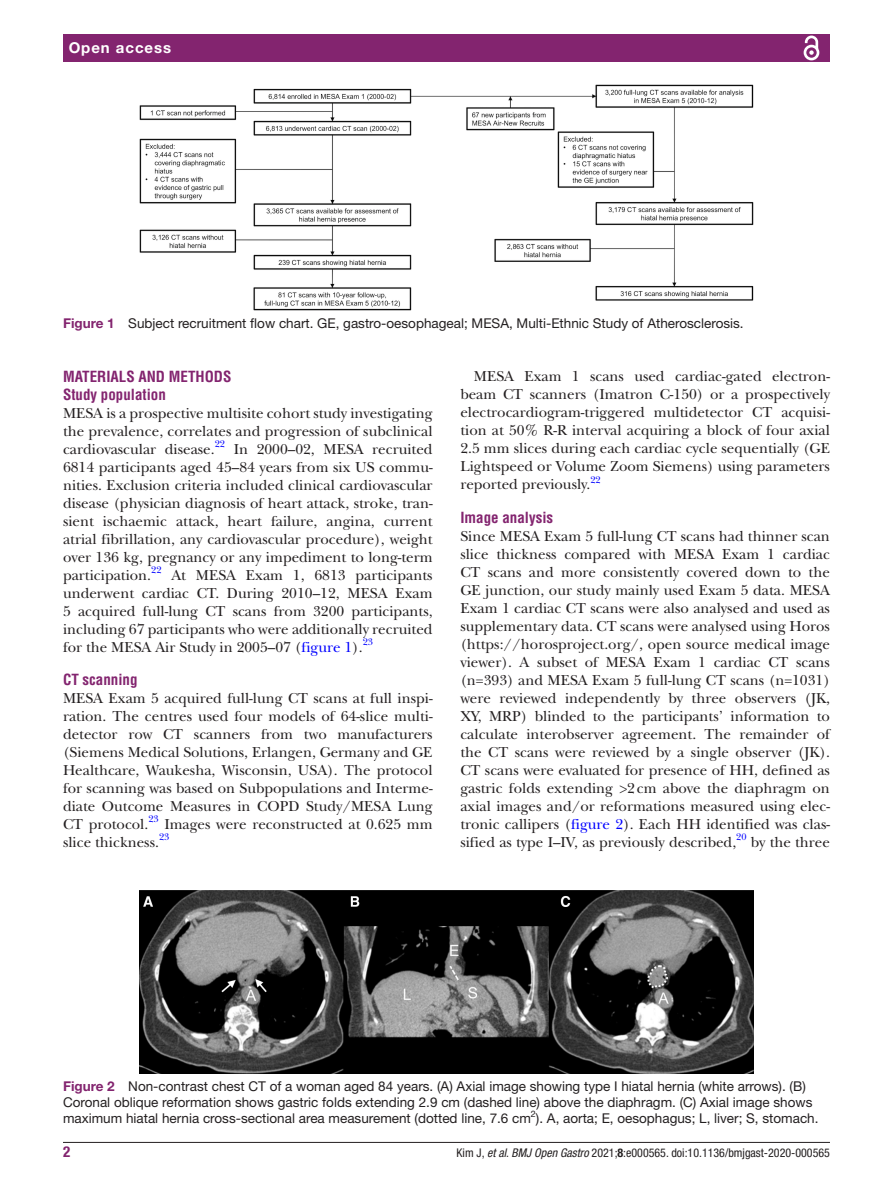
<style>
.page{position:relative;width:893px;height:1191px;background:#fff}
.page>*{position:absolute;margin:0;border:0;box-sizing:border-box;transform-origin:0 0}
.t1{font:15px/18px "New Baskerville";color:#231f20;text-align:justify}
.t2{font:700 condensed 15px/18px "Helvetica LT Std";color:#83246f}
.t3{font:700 15px "Helvetica Neue LT Std";letter-spacing:.065em;color:#fff}
.t4{font:700 condensed 15px "Helvetica Neue LT Std";color:#83246f}
.t5{font:13.5px/16.2px "Helvetica Neue LT Std";color:#231f20}
.t6{font:condensed 12px "Helvetica Neue LT Std";color:#231f20}
.t7{font:9.9px "New Baskerville";color:#00f}
.s1{font-weight:700;color:#83246f}
.s2{color:#00f}
.s3{font-style:italic}
.s4{font-weight:700}
</style>
<div class="page">
<hr style="left:63px;top:1142px;width:767px;height:1px;background:#231f20">
<div style="left:63px;top:34px;width:767px;height:28px;background:#83246f"></div>
<svg style="left:803px;top:35px;width:17px;height:26px"></svg>
<img style="left:140px;top:84px;width:613px;height:226px">
<img style="left:140px;top:890px;width:613px;height:183px">
<p class="t3" style="left:69px;top:39px;width:104px">Open access</p>
<p class="t5" style="left:63px;top:315px;width:682px"><span class="s1">Figure 1</span> Subject recruitment flow chart. GE, gastro-oesophageal; MESA, Multi-Ethnic Study of Atherosclerosis.</p>
<p class="t2" style="left:63px;top:367px;width:170px">MATERIALS AND METHODS<br>Study population</p>
<p class="t1" style="left:63px;top:404px;width:371px">MESA is a prospective multisite cohort study investigating the prevalence, correlates and progression of subclinical cardiovascular disease.<sup>22</sup></p>
<p class="t1" style="left:63px;top:440px;width:371px;text-indent:171px">In 2000–02, MESA recruited 6814 participants aged 45–84 years from six US commu&shy;nities. Exclusion criteria included clinical cardiovascular disease (physician diagnosis of heart attack, stroke, tran&shy;sient ischaemic attack, heart failure, angina, current atrial fibrillation, any cardiovascular procedure), weight over 136 kg, pregnancy or any impediment to long-term participation.</p>
<p class="t7" style="left:151px;top:564px;width:12px">22</p>
<p class="t1" style="left:63px;top:566px;width:371px;text-indent:108px">At MESA Exam 1, 6813 participants underwent cardiac CT. During 2010–12, MESA Exam 5 acquired full-lung CT scans from 3200 participants, including 67 participants who were additionally recruited for the MESA Air Study in 2005–07 (<span class="s2">figure 1</span>).</p>
<p class="t7" style="left:363px;top:636px;width:12px">23</p>
<p class="t2" style="left:63px;top:670px;width:76px">CT scanning</p>
<p class="t1" style="left:63px;top:689px;width:371px">MESA Exam 5 acquired full-lung CT scans at full inspi&shy;ration. The centres used four models of 64-slice multi&shy;detector row CT scanners from two manufacturers (Siemens Medical Solutions, Erlangen, Germany and GE Healthcare, Waukesha, Wisconsin, USA). The protocol for scanning was based on Subpopulations and Interme&shy;diate Outcome Measures in COPD Study/MESA Lung CT protocol.</p>
<p class="t7" style="left:148px;top:813px;width:12px">23</p>
<p class="t1" style="left:164px;top:815px;width:270px">Images were reconstructed at 0.625 mm</p>
<p class="t1" style="left:63px;top:833px;width:97px">slice thickness.</p>
<p class="t7" style="left:159px;top:831px;width:12px">23</p>
<p class="t1" style="left:460px;top:367px;width:371px;text-indent:14px">MESA Exam 1 scans used cardiac-gated electron&shy;beam CT scanners (Imatron C-150) or a prospectively electrocardiogram-triggered multidetector CT acquisi&shy;tion at 50% R-R interval acquiring a block of four axial 2.5 mm slices during each cardiac cycle sequentially (GE Lightspeed or Volume Zoom Siemens) using parameters reported previously.</p>
<p class="t7" style="left:590px;top:473px;width:12px">22</p>
<p class="t2" style="left:460px;top:508px;width:94px">Image analysis</p>
<p class="t1" style="left:460px;top:527px;width:371px">Since MESA Exam 5 full-lung CT scans had thinner scan slice thickness compared with MESA Exam 1 cardiac CT scans and more consistently covered down to the GE junction, our study mainly used Exam 5 data. MESA Exam 1 cardiac CT scans were also analysed and used as supplementary data. CT scans were analysed using Horos (https://horosproject.org/, open source medical image viewer). A subset of MESA Exam 1 cardiac CT scans (n=393) and MESA Exam 5 full-lung CT scans (n=1031) were reviewed independently by three observers (JK, XY, MRP) blinded to the participants’ information to calculate interobserver agreement. The remainder of the CT scans were reviewed by a single observer (JK).<br>CT scans were evaluated for presence of HH, defined as gastric folds extending &gt;2cm above the diaphragm on axial images and/or reformations measured using elec&shy;tronic callipers (<span class="s2">figure 2</span>). Each HH identified was clas&shy;sified as type I–IV, as previously described,</p>
<p class="t7" style="left:736px;top:831px;width:12px">20</p>
<p class="t1" style="left:751px;top:833px;width:81px">by the three</p>
<p class="t5" style="left:63px;top:1078px;width:757px"><span class="s1">Figure 2</span> Non-contrast chest CT of a woman aged 84 years. (A) Axial image showing type I hiatal hernia (white arrows). (B)<br>Coronal oblique reformation shows gastric folds extending 2.9 cm (dashed line) above the diaphragm. (C) Axial image shows maximum hiatal hernia cross-sectional area measurement (dotted line, 7.6 cm<sup>2</sup>). A, aorta; E, oesophagus; L, liver; S, stomach.</p>
<p class="t4" style="left:63px;top:1142px;width:9px">2</p>
<p class="t6" style="left:457px;top:1145px;width:375px">Kim J, <span class="s3">et al</span>. <span class="s3">BMJ Open Gastro</span> 2021;<span class="s4">8</span>:e000565. doi:10.1136/bmjgast-2020-000565</p>
</div>
